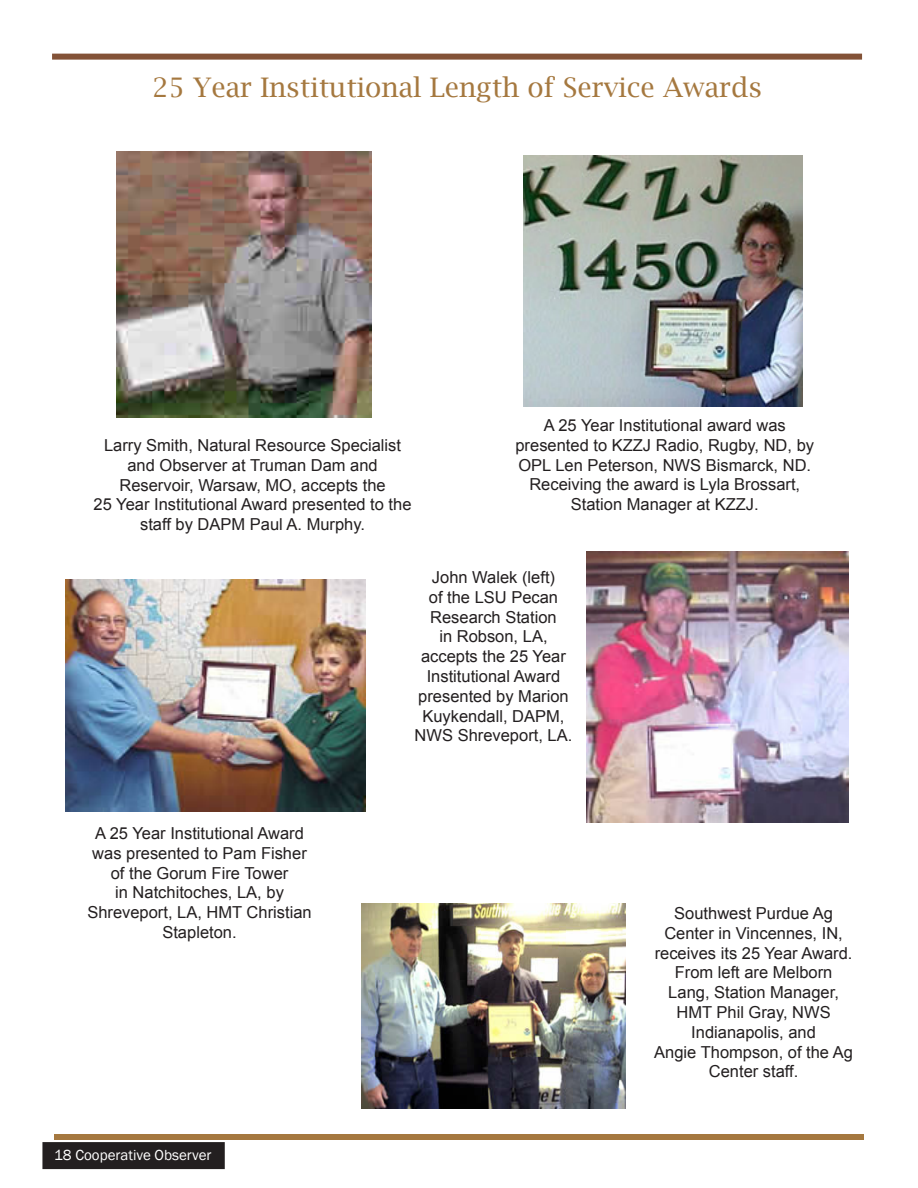
<style>
.page{position:relative;width:918px;height:1188px;background:#fff}
.page>*{position:absolute;margin:0;border:0;box-sizing:border-box;transform-origin:0 0}
.t1{font:27px "Lucida Bright";color:#a5783f}
.t2{font:16.5px/19.8px "Arial";color:#231f20;text-align:center}
.t3{font:15px "Franklin Gothic";color:#fff}
</style>
<div class="page">
<div style="left:43px;top:1143px;width:181px;height:25px;background:#231f20"></div>
<div style="left:42px;top:1142px;width:183px;height:27px;border:2px solid #231f20"></div>
<div style="left:54px;top:1134px;width:810px;height:6px;background:#a5783f"></div>
<img style="left:66px;top:579px;width:300px;height:233px">
<img style="left:524px;top:155px;width:278px;height:252px">
<img style="left:362px;top:903px;width:264px;height:205px">
<div style="left:52px;top:54px;width:810px;height:6px;background:#835237"></div>
<img style="left:117px;top:151px;width:255px;height:267px">
<img style="left:586px;top:551px;width:263px;height:272px">
<h1 class="t1" style="left:152px;top:72px;width:612px">25 Year Institutional Length of Service Awards</h1>
<p class="t2" style="left:94px;top:435px;width:319px">Larry Smith, Natural Resource Specialist and Observer at Truman Dam and Reservoir, Warsaw, MO, accepts the<br>25 Year Institutional Award presented to the staff by DAPM Paul A. Murphy.</p>
<p class="t2" style="left:515px;top:415px;width:300px">A 25 Year Institutional award was presented to KZZJ Radio, Rugby, ND, by OPL Len Peterson, NWS Bismarck, ND.<br>Receiving the award is Lyla Brossart, Station Manager at KZZJ.</p>
<p class="t2" style="left:87px;top:823px;width:226px">A 25 Year Institutional Award was presented to Pam Fisher of the Gorum Fire Tower<br>in Natchitoches, LA, by<br>Shreveport, LA, HMT Christian<br>Stapleton.</p>
<p class="t3" style="left:54px;top:1146px;width:159px">18 Cooperative Observer</p>
<p class="t2" style="left:415px;top:567px;width:159px">John Walek (left)<br>of the LSU Pecan<br>Research Station<br>in Robson, LA, accepts the 25 Year<br>Institutional Award presented by Marion<br>Kuykendall, DAPM,<br>NWS Shreveport, LA.</p>
<p class="t2" style="left:654px;top:903px;width:200px">Southwest Purdue Ag<br>Center in Vincennes, IN, receives its 25 Year Award.<br>From left are Melborn<br>Lang, Station Manager,<br>HMT Phil Gray, NWS<br>Indianapolis, and<br>Angie Thompson, of the Ag<br>Center staff.</p>
</div>
